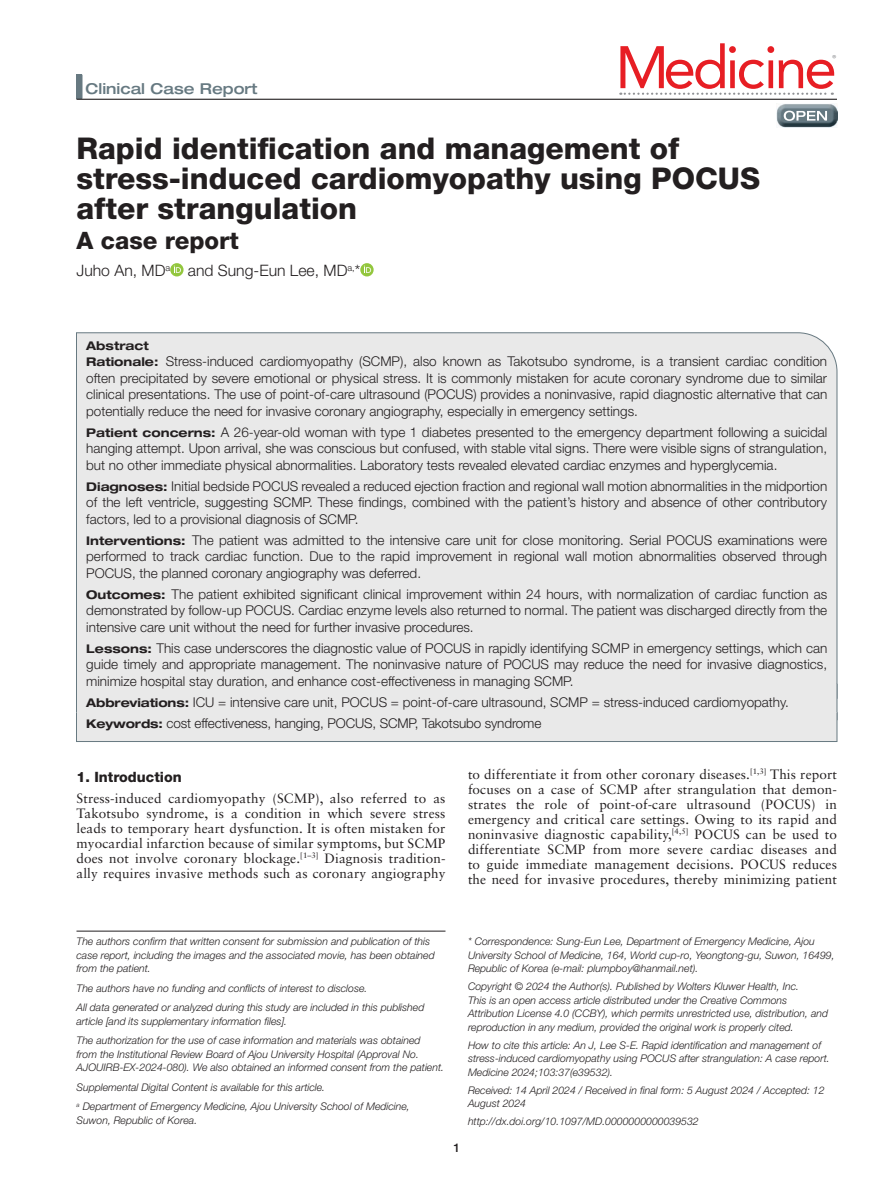
<style>
.page{position:relative;width:891px;height:1188px;background:#fff}
.page>*{position:absolute;margin:0;border:0;box-sizing:border-box;transform-origin:0 0}
.t1{font:59.4px "Avenir";letter-spacing:-.06em;color:#e71e24}
.t2{font:800 30px/30px "Helvetica Neue LT Std";color:#231f20}
.t3{font:800 24px "Helvetica Neue LT Std";color:#231f20}
.t4{font:300 15.75px "Helvetica Neue LT Std";color:#231f20}
.t5{font:500 expanded 15px "Helvetica Neue LT Std";color:#667981}
.t6{font:800 14.25px "Helvetica Neue LT Std";color:#231f20}
.t7{font:300 13.5px/16.5px "Helvetica Neue LT Std";color:#231f20;text-align:justify}
.t8{font:13.5px/15px "Sabon LT Std";letter-spacing:.01em;color:#231f20;text-align:justify}
.t9{font:700 expanded 12px "Helvetica Neue LT Std";color:#231f20}
.t10{font:500 12px "Helvetica Neue LT Std";color:#231f20}
.t11{font:italic 300 10.5px/13.5px "Helvetica Neue LT Std";color:#231f20}
.t12{font:500 10.35px "Akzidenz Grotesk BE";color:#909295}
.s1{font-weight:700;font-stretch:expanded;font-size:12px}
</style>
<div class="page">
<div style="left:76px;top:74px;width:6px;height:25px;background:#677981"></div>
<hr style="left:76px;top:99px;width:761px;height:1px;background:#231f20">
<img style="left:776px;top:104px;width:61px;height:24px">
<svg style="left:784px;top:111px;width:43px;height:10px"></svg>
<svg style="left:620px;top:93px;width:213px;height:2px"></svg>
<div style="left:76px;top:332px;width:762px;height:368px;background:#e9e9e9"></div>
<div style="left:76px;top:684px;width:761px;height:37px;background:#e9e9e9"></div>
<div style="left:76px;top:712px;width:761px;height:30px;background:#e9e9e9"></div>
<div style="left:76px;top:712px;width:761px;height:30px;border:1px solid #677981"></div>
<svg style="left:170px;top:263px;width:14px;height:13px"></svg>
<svg style="left:174px;top:266px;width:7px;height:7px"></svg>
<div style="left:360px;top:263px;width:14px;height:13px;background:#93c73e;border-radius:50%"></div>
<svg style="left:364px;top:266px;width:7px;height:7px"></svg>
<hr style="left:76px;top:931px;width:370px;height:1px;background:#231f20">
<p class="t5" style="left:86px;top:80px;width:174px">Clinical Case Report</p>
<h1 class="t1" style="left:615px;top:33px;width:223px">Medicine</h1>
<p class="t12" style="left:832px;top:52px;width:6px">®</p>
<h2 class="t2" style="left:76px;top:134px;width:685px">Rapid identification and management of stress-induced cardiomyopathy using POCUS after strangulation</h2>
<h3 class="t3" style="left:76px;top:227px;width:164px">A case report</h3>
<p class="t4" style="left:76px;top:261px;width:285px">Juho An, MD<sup>a</sup> and Sung-Eun Lee, MD<sup>a,</sup>*</p>
<p class="t9" style="left:86px;top:338px;width:64px">Abstract</p>
<p class="t7" style="left:86px;top:353px;width:743px"><span class="s1">Rationale:</span> Stress-induced cardiomyopathy (SCMP), also known as Takotsubo syndrome, is a transient cardiac condition often precipitated by severe emotional or physical stress. It is commonly mistaken for acute coronary syndrome due to similar clinical presentations. The use of point-of-care ultrasound (POCUS) provides a noninvasive, rapid diagnostic alternative that can potentially reduce the need for invasive coronary angiography, especially in emergency settings.</p>
<p class="t7" style="left:86px;top:424px;width:743px"><span class="s1">Patient concerns:</span> A 26-year-old woman with type 1 diabetes presented to the emergency department following a suicidal hanging attempt. Upon arrival, she was conscious but confused, with stable vital signs. There were visible signs of strangulation, but no other immediate physical abnormalities. Laboratory tests revealed elevated cardiac enzymes and hyperglycemia.</p>
<p class="t7" style="left:86px;top:478px;width:743px"><span class="s1">Diagnoses:</span> Initial bedside POCUS revealed a reduced ejection fraction and regional wall motion abnormalities in the midportion of the left ventricle, suggesting SCMP. These findings, combined with the patient’s history and absence of other contributory factors, led to a provisional diagnosis of SCMP.</p>
<p class="t7" style="left:86px;top:532px;width:743px"><span class="s1">Interventions:</span> The patient was admitted to the intensive care unit for close monitoring. Serial POCUS examinations were performed to track cardiac function. Due to the rapid improvement in regional wall motion abnormalities observed through POCUS, the planned coronary angiography was deferred.</p>
<p class="t7" style="left:86px;top:586px;width:743px"><span class="s1">Outcomes:</span> The patient exhibited significant clinical improvement within 24 hours, with normalization of cardiac function as demonstrated by follow-up POCUS. Cardiac enzyme levels also returned to normal. The patient was discharged directly from the intensive care unit without the need for further invasive procedures.</p>
<p class="t7" style="left:86px;top:640px;width:743px"><span class="s1">Lessons:</span> This case underscores the diagnostic value of POCUS in rapidly identifying SCMP in emergency settings, which can guide timely and appropriate management. The noninvasive nature of POCUS may reduce the need for invasive diagnostics, minimize hospital stay duration, and enhance cost-effectiveness in managing SCMP.</p>
<p class="t7" style="left:86px;top:691px;width:704px;line-height:21px"><span class="s1">Abbreviations:</span> ICU = intensive care unit, POCUS = point-of-care ultrasound, SCMP = stress-induced cardiomyopathy.<br><span class="s1">Keywords:</span> cost effectiveness, hanging, POCUS, SCMP, Takotsubo syndrome</p>
<p class="t6" style="left:76px;top:768px;width:107px">1. Introduction</p>
<p class="t8" style="left:76px;top:791px;width:371px">Stress-induced cardiomyopathy (SCMP), also referred to as Takotsubo syndrome, is a condition in which severe stress leads to temporary heart dysfunction. It is often mistaken for myocardial infarction because of similar symptoms, but SCMP does not involve coronary blockage.<sup>[1–3]</sup> Diagnosis tradition&shy;ally requires invasive methods such as coronary angiography</p>
<p class="t8" style="left:468px;top:767px;width:371px">to differentiate it from other coronary diseases.<sup>[1,3]</sup> This report focuses on a case of SCMP after strangulation that demon&shy;strates the role of point-of-care ultrasound (POCUS) in emergency and critical care settings. Owing to its rapid and noninvasive diagnostic capability,<sup>[4,5]</sup> POCUS can be used to differentiate SCMP from more severe cardiac diseases and to guide immediate management decisions. POCUS reduces the need for invasive procedures, thereby minimizing patient</p>
<p class="t11" style="left:76px;top:934px;width:360px">The authors confirm that written consent for submission and publication of this case report, including the images and the associated movie, has been obtained from the patient.</p>
<p class="t11" style="left:76px;top:978px;width:349px;line-height:19.5px">The authors have no funding and conflicts of interest to disclose.<br>All data generated or analyzed during this study are included in this published</p>
<p class="t11" style="left:76px;top:1011px;width:346px;line-height:19.5px">article [and its supplementary information files].<br>The authorization for the use of case information and materials was obtained</p>
<p class="t11" style="left:76px;top:1047px;width:369px">from the Institutional Review Board of Ajou University Hospital (Approval No.<br>AJOUIRB-EX-2024-080). We also obtained an informed consent from the patient.</p>
<p class="t11" style="left:76px;top:1077px;width:335px;line-height:19.5px">Supplemental Digital Content is available for this article.<br><sup>a</sup> Department of Emergency Medicine, Ajou University School of Medicine,</p>
<p class="t11" style="left:77px;top:1113px;width:122px">Suwon, Republic of Korea.</p>
<p class="t10" style="left:453px;top:1140px;width:8px">1</p>
<p class="t11" style="left:468px;top:934px;width:368px">* Correspondence: Sung-Eun Lee, Department of Emergency Medicine, Ajou<br>University School of Medicine, 164, World cup-ro, Yeongtong-gu, Suwon, 16499,<br>Republic of Korea (e-mail: plumpboy@hanmail.net).</p>
<p class="t11" style="left:468px;top:979px;width:362px">Copyright © 2024 the Author(s). Published by Wolters Kluwer Health, Inc.<br>This is an open access article distributed under the Creative Commons Attribution License 4.0 (CCBY), which permits unrestricted use, distribution, and reproduction in any medium, provided the original work is properly cited.</p>
<p class="t11" style="left:468px;top:1038px;width:363px">How to cite this article: An J, Lee S-E. Rapid identification and management of stress-induced cardiomyopathy using POCUS after strangulation: A case report.<br>Medicine 2024;103:37(e39532).</p>
<p class="t11" style="left:468px;top:1083px;width:358px">Received: 14 April 2024 / Received in final form: 5 August 2024 / Accepted: 12<br>August 2024</p>
<p class="t11" style="left:468px;top:1114px;width:232px">http://dx.doi.org/10.1097/MD.0000000000039532</p>
</div>
